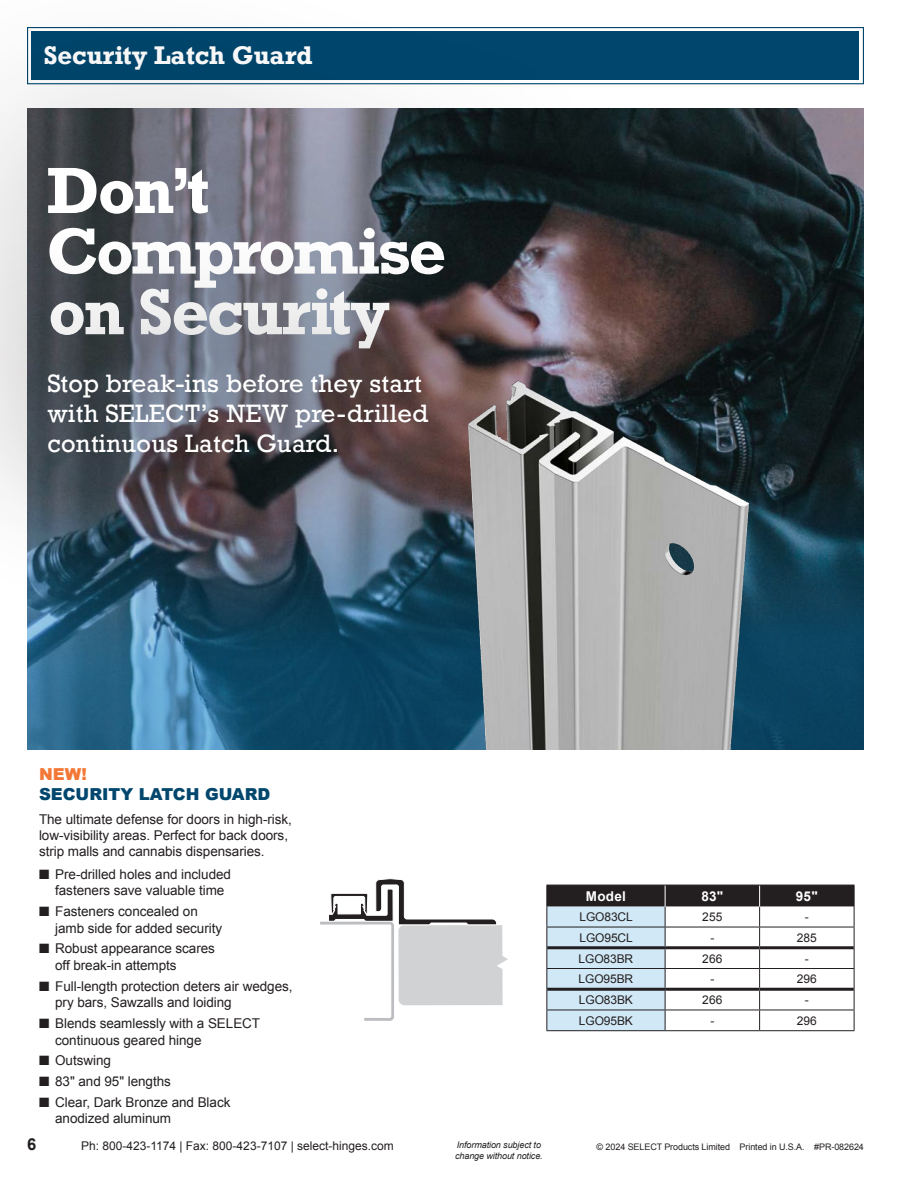
<style>
.page{position:relative;width:918px;height:1188px;background:#fff}
.page>*{position:absolute;margin:0;border:0;box-sizing:border-box;transform-origin:0 0}
.Headline{font:700 61.2px/60.6px "Rockwell";letter-spacing:-.03em;color:#fff}
.Section_Head_17p_rev{font:700 24px "Rockwell";color:#fff}
.Headline-2{font:23.55px/30px "Rockwell";letter-spacing:.01em;color:#fff}
.Subhead_11p_Blue{font:900 16.5px/19.5px "Arial";color:#00466d}
.t1{font:700 16.5px "Arial";color:#231f20}
.Body_Copy_9p{font:13.5px/16.5px "Arial";letter-spacing:-.005em;color:#231f20}
.Table_Header{font:700 13.5px "Arial";letter-spacing:.02em;color:#fff}
.Table_Model{font:12px "Arial";letter-spacing:-.01em;color:#231f20}
.Table_Price{font:12px "Arial";letter-spacing:.01em;color:#231f20}
.t2{font:9px "Arial";letter-spacing:-.01em;color:#231f20}
.t3{font:italic 9px/10.5px "Arial";letter-spacing:-.01em;color:#231f20}
.s1{color:#f37736}
</style>
<div class="page">
<svg style="left:546px;top:885px;width:309px;height:146px"></svg>
<hr style="left:547px;top:946px;width:118px;height:3px;background:#231f20">
<hr style="left:665px;top:946px;width:95px;height:3px;background:#231f20">
<hr style="left:760px;top:946px;width:94px;height:3px;background:#231f20">
<hr style="left:547px;top:988px;width:118px;height:3px;background:#231f20">
<hr style="left:665px;top:988px;width:95px;height:3px;background:#231f20">
<hr style="left:760px;top:988px;width:94px;height:3px;background:#231f20">
<svg style="left:661px;top:27px;width:203px;height:58px"></svg>
<div style="left:32px;top:32px;width:827px;height:48px;background:#00466d"></div>
<img style="left:27px;top:108px;width:837px;height:642px">
<svg style="left:27px;top:484px;width:837px;height:265px;background:#1d5573"></svg>
<img style="left:456px;top:331px;width:351px;height:419px">
<div style="left:0;top:0;width:661px;height:570px;background:#231f20;opacity:.31"></div>
<div style="left:0;top:213px;width:583px;height:404px;background:#231f20;opacity:.31"></div>
<svg style="left:320px;top:878px;width:188px;height:143px"></svg>
<p class="Section_Head_17p_rev" style="left:44px;top:40px;width:270px">Security Latch Guard</p>
<p class="Headline" style="left:46px;top:160px;width:401px">Don’t<br>Compromise on Security</p>
<p class="Headline-2" style="left:48px;top:369px;width:382px">Stop break-ins before they start with SELECT’s NEW pre-drilled continuous Latch Guard.</p>
<p class="Subhead_11p_Blue" style="left:39px;top:764px;width:233px"><span class="s1">NEW!<br></span>SECURITY LATCH GUARD</p>
<p class="Body_Copy_9p" style="left:39px;top:812px;width:254px;line-height:15.8px">The ultimate defense for doors in high-risk, low-visibility areas. Perfect for back doors, strip malls and cannabis dispensaries.</p>
<p class="Body_Copy_9p" style="left:55px;top:866px;width:177px;text-indent:-16px">■ Pre-drilled holes and included fasteners save valuable time</p>
<p class="Body_Copy_9p" style="left:55px;top:903px;width:168px;text-indent:-16px">■ Fasteners concealed on jamb side for added security</p>
<p class="Body_Copy_9p" style="left:55px;top:941px;width:161px;text-indent:-16px">■ Robust appearance scares off break‑in attempts</p>
<p class="Body_Copy_9p" style="left:55px;top:978px;width:239px;text-indent:-16px">■ Full-length protection deters air wedges, pry bars, Sawzalls and loiding</p>
<p class="Body_Copy_9p" style="left:55px;top:1015px;width:207px;text-indent:-16px">■ Blends seamlessly with a SELECT continuous geared hinge</p>
<p class="Body_Copy_9p" style="left:39px;top:1053px;width:73px">■ Outswing</p>
<p class="Body_Copy_9p" style="left:39px;top:1073px;width:133px">■ 83" and 95" lengths</p>
<p class="Body_Copy_9p" style="left:55px;top:1094px;width:177px;text-indent:-16px">■ Clear, Dark Bronze and Black anodized aluminum</p>
<p class="Table_Header" style="left:586px;top:887px;width:42px">Model</p>
<p class="Table_Header" style="left:701px;top:887px;width:23px">83"</p>
<p class="Table_Header" style="left:796px;top:887px;width:23px">95"</p>
<p class="Table_Model" style="left:580px;top:909px;width:55px">LGO83CL</p>
<p class="Table_Price" style="left:702px;top:909px;width:22px">255</p>
<p class="Table_Price" style="left:805px;top:909px;width:5px">-</p>
<p class="Table_Model" style="left:580px;top:930px;width:55px">LGO95CL</p>
<p class="Table_Price" style="left:710px;top:930px;width:5px">-</p>
<p class="Table_Price" style="left:797px;top:930px;width:22px">285</p>
<p class="Table_Model" style="left:579px;top:950px;width:56px">LGO83BR</p>
<p class="Table_Price" style="left:702px;top:950px;width:22px">266</p>
<p class="Table_Price" style="left:805px;top:950px;width:5px">-</p>
<p class="Table_Model" style="left:579px;top:971px;width:56px">LGO95BR</p>
<p class="Table_Price" style="left:710px;top:971px;width:5px">-</p>
<p class="Table_Price" style="left:797px;top:971px;width:22px">296</p>
<p class="Table_Model" style="left:579px;top:992px;width:55px">LGO83BK</p>
<p class="Table_Price" style="left:702px;top:992px;width:22px">266</p>
<p class="Table_Price" style="left:805px;top:992px;width:5px">-</p>
<p class="Table_Model" style="left:579px;top:1013px;width:55px">LGO95BK</p>
<p class="Table_Price" style="left:710px;top:1013px;width:5px">-</p>
<p class="Table_Price" style="left:797px;top:1013px;width:22px">296</p>
<p class="t1" style="left:27px;top:1133px;width:11px">6</p>
<p class="Table_Model" style="left:81px;top:1137px;width:314px">Ph: 800-423-1174 | Fax: 800-423-7107 | select-hinges.com</p>
<p class="t3" style="left:455px;top:1140px;width:89px">Information subject to change without notice.</p>
<p class="t2" style="left:597px;top:1140px;width:269px">© 2024 SELECT Products Limited Printed in U.S.A. #PR-082624</p>
</div>
